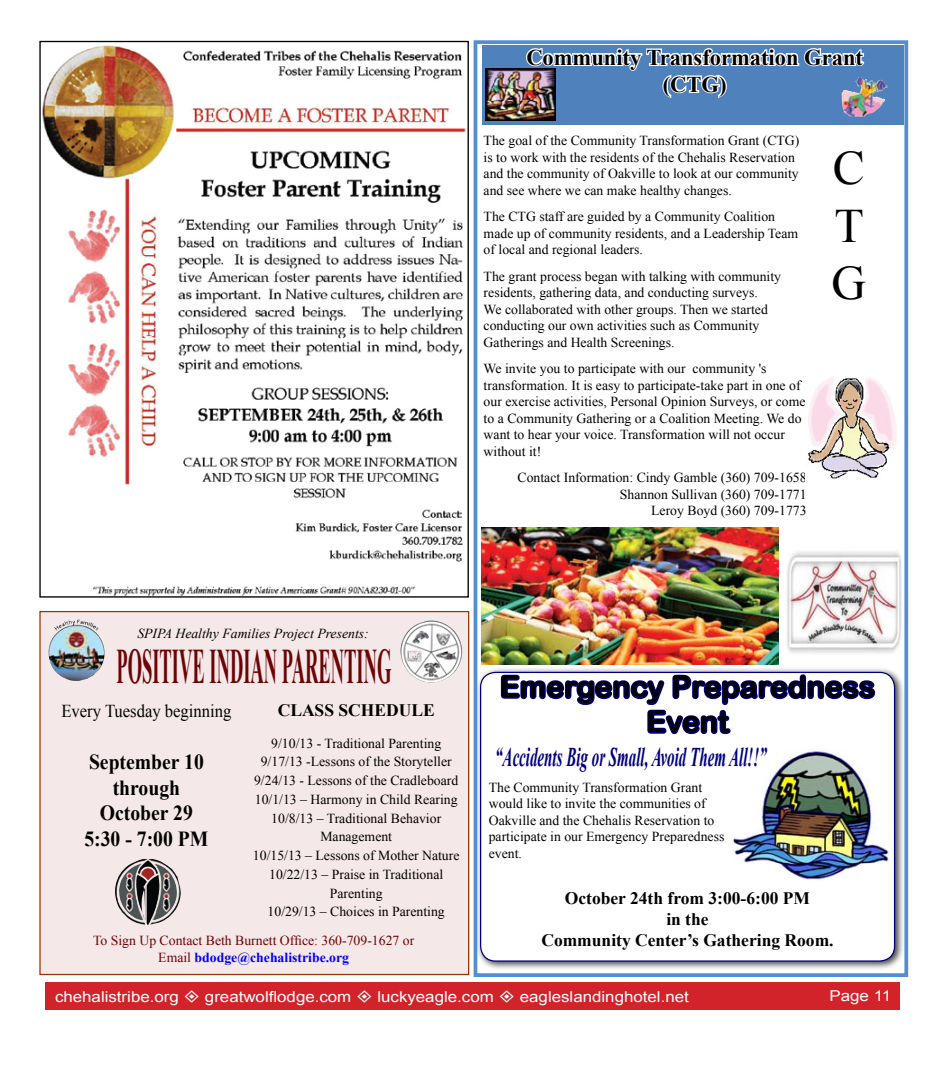
<style>
.page{position:relative;width:945px;height:1080px;background:#fff}
.page>*{position:absolute;margin:0;border:0;box-sizing:border-box;transform-origin:0 0}
.t1{font:700 49.62px "Times New Roman";color:#6c0406;scale:.37 1}
.t2{font:48px/57.6px "Times New Roman";color:#000;text-align:justify}
.t3{font:30px/35px "Arial Rounded MT Bold";color:#000;text-align:center}
.t4{font:italic 700 27px "Times New Roman";color:#000080;scale:.56 1}
.t5{font:700 22.5px/27px "Times New Roman";color:#000;text-align:center}
.t6{font:700 21.5px/25.8px "Times New Roman";color:#000;text-align:center;scale:.92 1}
.t7{font:18.12px "Times New Roman";color:#000;scale:.92 1}
.t8{font:700 17.5px/21px "Times New Roman";color:#000;text-align:center}
.t9{font:15px "Arial";color:#fff;scale:1.13 1}
.t10{font:13.75px/16.5px "Times New Roman";color:#000}
.t11{font:13.75px/16.5px "Times New Roman";color:#6c0406;text-align:center}
.t12{font:italic 13.75px "Times New Roman";color:#000}
.s1{font-weight:700;color:#00f}
</style>
<div class="page">
<div style="left:45px;top:982px;width:855px;height:28px;background:#d2232a"></div>
<div style="left:39px;top:611px;width:430px;height:364px;background:#f4e8e8;border:1px solid #930"></div>
<div style="left:474px;top:40px;width:434px;height:937px;border:4px solid #548dd4"></div>
<div style="left:482px;top:45px;width:422px;height:80px;background:#4f81bd"></div>
<img style="left:42px;top:45px;width:424px;height:551px">
<svg style="left:526px;top:48px;width:339px;height:50px"></svg>
<img style="left:485px;top:68px;width:71px;height:52px">
<img style="left:808px;top:377px;width:89px;height:102px">
<img style="left:481px;top:527px;width:298px;height:138px">
<img style="left:786px;top:547px;width:118px;height:113px">
<img style="left:841px;top:77px;width:47px;height:40px">
<div style="left:476px;top:667px;width:433px;height:312px;background:#000;opacity:.75"></div>
<div style="left:481px;top:672px;width:414px;height:289px;background:#fff;border-radius:15px"></div>
<img style="left:733px;top:751px;width:156px;height:129px">
<img style="left:400px;top:620px;width:63px;height:63px">
<img style="left:48px;top:620px;width:57px;height:61px">
<img style="left:115px;top:859px;width:66px;height:66px">
<svg style="left:499px;top:672px;width:378px;height:63px"></svg>
<svg style="left:733px;top:751px;width:35px;height:22px"></svg>
<h3 class="t5" style="left:526px;top:43px;width:338px">Community Transformation Grant (CTG)</h3>
<p class="t10" style="left:484px;top:132px;width:317px">The goal of the Community Transformation Grant (CTG) is to work with the residents of the Chehalis Reservation and the community of Oakville to look at our community and see where we can make healthy changes.</p>
<p class="t10" style="left:484px;top:208px;width:316px">The CTG staff are guided by a Community Coalition made up of community residents, and a Leadership Team of local and regional leaders.</p>
<p class="t10" style="left:484px;top:268px;width:299px">The grant process began with talking with community residents, gathering data, and conducting surveys.<br>We collaborated with other groups. Then we started conducting our own activities such as Community Gatherings and Health Screenings.</p>
<p class="t10" style="left:484px;top:360px;width:323px">We invite you to participate with our community 's transformation. It is easy to participate-take part in one of our exercise activities, Personal Opinion Surveys, or come to a Community Gathering or a Coalition Meeting. We do want to hear your voice. Transformation will not occur without it!</p>
<p class="t10" style="left:518px;top:469px;width:291px;text-align:right">Contact Information: Cindy Gamble (360) 709-1658<br>Shannon Sullivan (360) 709-1771<br>Leroy Boyd (360) 709-1773</p>
<h2 class="t2" style="left:831px;top:139px;width:36px">C T G</h2>
<p class="t12" style="left:137px;top:623px;width:233px">SPIPA Healthy Families Project Presents:</p>
<h1 class="t1" style="left:116px;top:632px;width:745px">POSITIVE INDIAN PARENTING</h1>
<p class="t8" style="left:278px;top:699px;width:159px">CLASS SCHEDULE</p>
<h3 class="t7" style="left:61px;top:699px;width:186px">Every Tuesday beginning</h3>
<h3 class="t6" style="left:84px;top:748px;width:136px">September 10 through<br>October 29<br>5:30 - 7:00 PM</h3>
<p class="t10" style="left:253px;top:733px;width:208px;line-height:18.8px;text-align:center">9/10/13 - Traditional Parenting<br>9/17/13 -Lessons of the Storyteller<br>9/24/13 - Lessons of the Cradleboard<br>10/1/13 – Harmony in Child Rearing<br>10/8/13 – Traditional Behavior<br>Management<br>10/15/13 – Lessons of Mother Nature<br>10/22/13 – Praise in Traditional<br>Parenting<br>10/29/13 – Choices in Parenting</p>
<p class="t11" style="left:93px;top:932px;width:323px">To Sign Up Contact Beth Burnett Office: 360-709-1627 or<br>Email <span class="s1">bdodge@chehalistribe.org</span></p>
<h3 class="t3" style="left:500px;top:669px;width:377px">Emergency Preparedness<br>Event</h3>
<h3 class="t4" style="left:495px;top:739px;width:486px">“Accidents Big or Small, Avoid Them All!!”</h3>
<p class="t10" style="left:489px;top:778px;width:237px">The Community Transformation Grant would like to invite the communities of Oakville and the Chehalis Reservation to participate in our Emergency Preparedness event.</p>
<p class="t8" style="left:541px;top:888px;width:294px">October 24th from 3:00-6:00 PM<br>in the<br>Community Center’s Gathering Room.</p>
<p class="t9" style="left:55px;top:986px;width:111px">chehalistribe.org</p>
<p class="t9" style="left:205px;top:986px;width:131px">greatwolflodge.com</p>
<p class="t9" style="left:377px;top:986px;width:105px">luckyeagle.com</p>
<p class="t9" style="left:520px;top:986px;width:151px">eagleslandinghotel.net</p>
<p class="t9" style="left:830px;top:986px;width:56px">Page 11</p>
</div>
